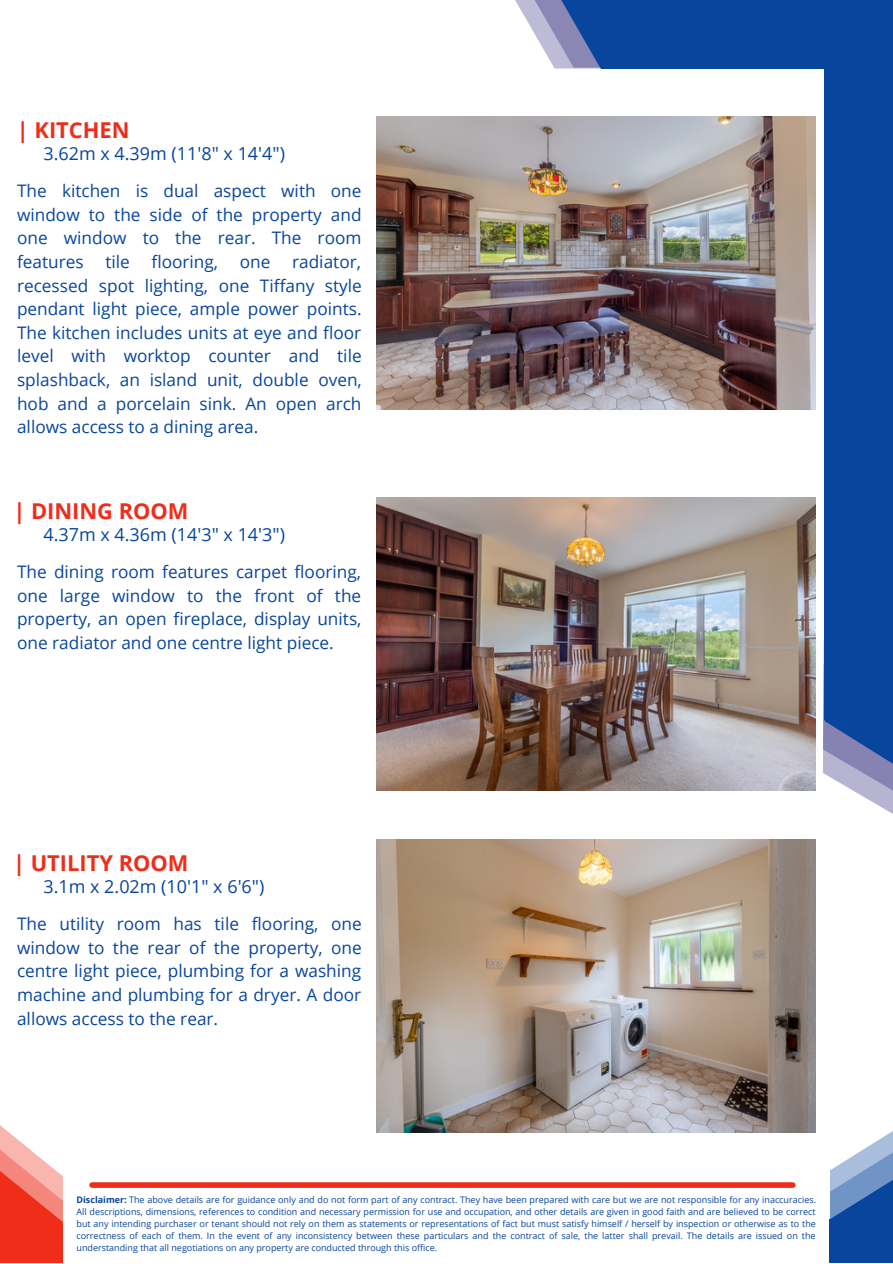
<style>
.page{position:relative;width:893px;height:1264px;background:#fff}
.page>*{position:absolute;margin:0;border:0;box-sizing:border-box;transform-origin:0 0}
.t1{font:700 21.9px "Open Sans";color:#ef2d19}
.t2{font:18px "Open Sans";color:#08459d}
.t3{font:17.25px/23.5px "Open Sans";color:#08459d;text-align:justify}
.t4{font:9px/12px "Open Sans";color:#08459d;text-align:justify}
.s1{font-weight:700}
</style>
<div class="page">
<svg style="left:515px;top:0;width:13px;height:22px"></svg>
<svg style="left:528px;top:0;width:27px;height:68px;fill:#bdbbd5"></svg>
<div style="left:601px;top:0;width:291px;height:69px;background:#08459d"></div>
<div style="left:824px;top:1px;width:68px;height:719px;background:#08459d"></div>
<svg style="left:555px;top:0;width:46px;height:68px;background:#566fad"></svg>
<svg style="left:823px;top:641px;width:69px;height:173px"></svg>
<div style="left:92px;top:1182px;width:700px;height:5px;background:#ef2d19"></div>
<svg style="left:829px;top:1131px;width:63px;height:131px"></svg>
<svg style="left:0;top:1125px;width:63px;height:137px"></svg>
<img style="left:376px;top:117px;width:439px;height:292px">
<img style="left:376px;top:498px;width:439px;height:292px">
<img style="left:376px;top:840px;width:439px;height:292px">
<p class="t1" style="left:17px;top:115px;width:114px">| KITCHEN</p>
<p class="t2" style="left:43px;top:141px;width:243px">3.62m x 4.39m (11'8" x 14'4")</p>
<p class="t3" style="left:17px;top:179px;width:346px">The kitchen is dual aspect with one window to the side of the property and one window to the rear. The room features</p>
<p class="t3" style="left:105px;top:249px;width:26px">tile</p>
<p class="t3" style="left:151px;top:249px;width:68px">flooring,</p>
<p class="t3" style="left:240px;top:249px;width:32px">one</p>
<p class="t3" style="left:17px;top:249px;width:346px;text-indent:275px">radiator, recessed spot lighting, one Tiffany style pendant light piece, ample power points.<br>The kitchen includes units at eye and floor level with worktop counter and tile splashback, an island unit, double oven, hob and a porcelain sink. An open arch allows access to a dining area.</p>
<p class="t1" style="left:13px;top:496px;width:176px">| DINING ROOM</p>
<p class="t2" style="left:43px;top:522px;width:243px">4.37m x 4.36m (14'3" x 14'3")</p>
<p class="t3" style="left:17px;top:559px;width:346px">The dining room features carpet flooring, one large window to the front of the property, an open fireplace, display units, one radiator and one centre light piece.</p>
<p class="t1" style="left:13px;top:847px;width:177px">| UTILITY ROOM</p>
<p class="t2" style="left:43px;top:873px;width:222px">3.1m x 2.02m (10'1" x 6'6")</p>
<p class="t3" style="left:17px;top:911px;width:346px">The utility room has tile flooring, one window to the rear of the property, one centre light piece, plumbing for a washing machine and plumbing for a dryer. A door allows access to the rear.</p>
<p class="t4" style="left:77px;top:1193px;width:741px"><span class="s1">Disclaimer:</span> The above details are for guidance only and do not form part of any contract. They have been prepared with care but we are not responsible for any inaccuracies.<br>All descriptions, dimensions, references to condition and necessary permission for use and occupation, and other details are given in good faith and are believed to be correct but any intending purchaser or tenant should not rely on them as statements or representations of fact but must satisfy himself / herself by inspection or otherwise as to the correctness of each of them. In the event of any inconsistency between these particulars and the contract of sale, the latter shall prevail. The details are issued on the understanding that all negotiations on any property are conducted through this office.</p>
</div>
